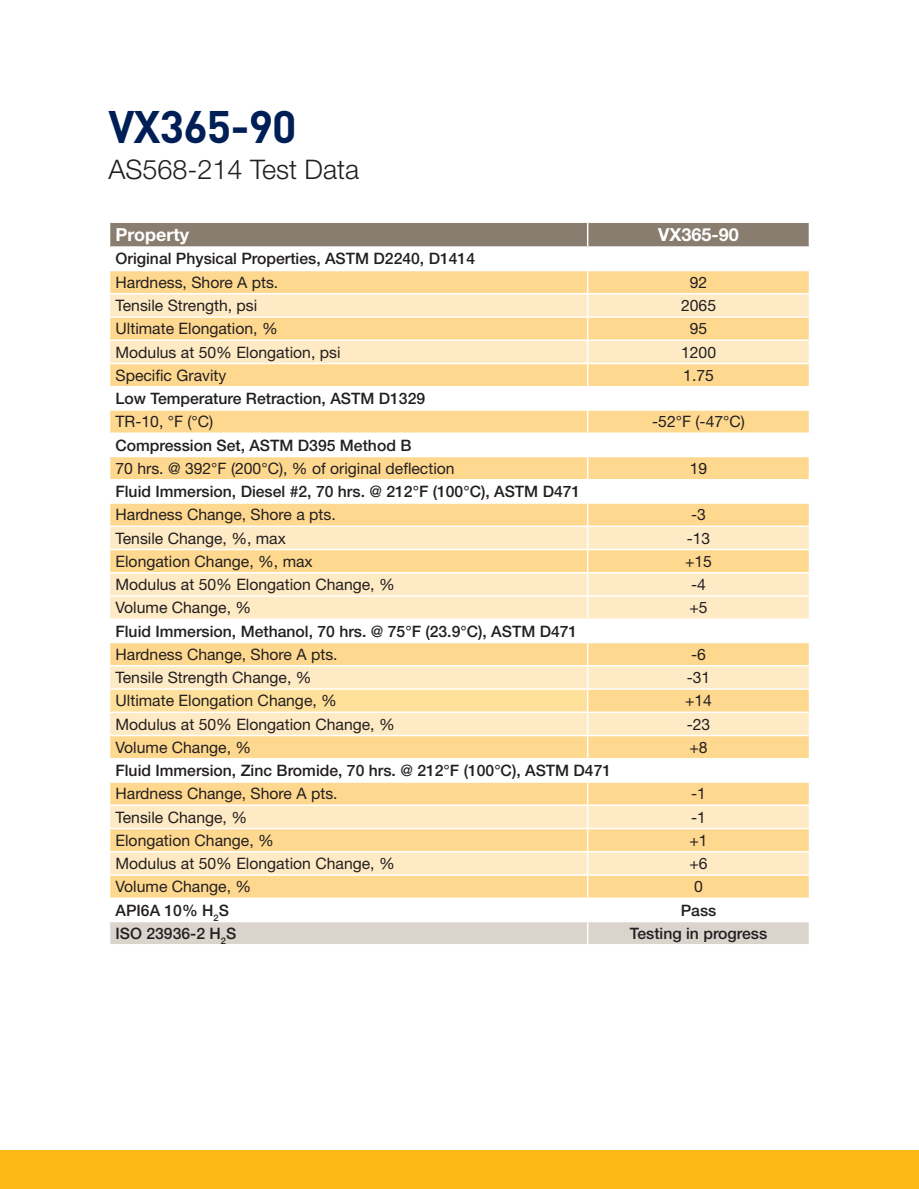
<style>
.page{position:relative;width:919px;height:1189px;background:#fff}
.page>*{position:absolute;margin:0;border:0;box-sizing:border-box;transform-origin:0 0}
.t1{font:700 45px "DINOT";letter-spacing:-.02em;color:#001f56}
.t2{font:300 27px "Helvetica Neue LT Std";color:#231f20}
.t3{font:700 18px "Helvetica Neue LT Std";color:#fff}
.t4{font:15.75px "Helvetica Neue LT Std";color:#231f20}
.t5{font:500 15.75px "Helvetica Neue LT Std";color:#231f20}
</style>
<div class="page">
<div style="left:0;top:1150px;width:919px;height:39px;background:#fcb814"></div>
<svg style="left:109px;top:222px;width:700px;height:722px"></svg>
<hr style="left:808px;top:922px;width:2px;height:22px;background:#fff">
<p class="t1" style="left:108px;top:96px;width:190px">VX365-90</p>
<p class="t2" style="left:108px;top:153px;width:252px">AS568-214 Test Data</p>
<p class="t3" style="left:115px;top:223px;width:75px">Property</p>
<p class="t3" style="left:658px;top:223px;width:82px">VX365-90</p>
<p class="t5" style="left:115px;top:249px;width:361px">Original Physical Properties, ASTM D2240, D1414</p>
<p class="t4" style="left:115px;top:273px;width:164px">Hardness, Shore A pts.</p>
<p class="t4" style="left:690px;top:273px;width:19px">92</p>
<p class="t4" style="left:115px;top:296px;width:143px">Tensile Strength, psi</p>
<p class="t4" style="left:681px;top:296px;width:37px">2065</p>
<p class="t4" style="left:115px;top:319px;width:164px">Ultimate Elongation, %</p>
<p class="t4" style="left:690px;top:319px;width:19px">95</p>
<p class="t4" style="left:115px;top:342px;width:226px">Modulus at 50% Elongation, psi</p>
<p class="t4" style="left:681px;top:342px;width:37px">1200</p>
<p class="t4" style="left:115px;top:366px;width:112px">Specific Gravity</p>
<p class="t4" style="left:683px;top:366px;width:32px">1.75</p>
<p class="t5" style="left:115px;top:389px;width:311px">Low Temperature Retraction, ASTM D1329</p>
<p class="t4" style="left:115px;top:412px;width:99px">TR-10, °F (°C)</p>
<p class="t4" style="left:652px;top:412px;width:94px">-52°F (-47°C)</p>
<p class="t5" style="left:115px;top:435px;width:297px">Compression Set, ASTM D395 Method B</p>
<p class="t4" style="left:115px;top:459px;width:341px">70 hrs. @ 392°F (200°C), % of original deflection</p>
<p class="t4" style="left:690px;top:459px;width:19px">19</p>
<p class="t5" style="left:115px;top:482px;width:466px">Fluid Immersion, Diesel #2, 70 hrs. @ 212°F (100°C), ASTM D471</p>
<p class="t4" style="left:115px;top:505px;width:222px">Hardness Change, Shore a pts.</p>
<p class="t4" style="left:691px;top:505px;width:16px">-3</p>
<p class="t4" style="left:115px;top:528px;width:172px">Tensile Change, %, max</p>
<p class="t4" style="left:687px;top:528px;width:25px">-13</p>
<p class="t4" style="left:115px;top:552px;width:199px">Elongation Change, %, max</p>
<p class="t4" style="left:685px;top:552px;width:28px">+15</p>
<p class="t4" style="left:115px;top:575px;width:281px">Modulus at 50% Elongation Change, %</p>
<p class="t4" style="left:691px;top:575px;width:16px">-4</p>
<p class="t4" style="left:115px;top:598px;width:137px">Volume Change, %</p>
<p class="t4" style="left:689px;top:598px;width:20px">+5</p>
<p class="t5" style="left:115px;top:621px;width:463px">Fluid Immersion, Methanol, 70 hrs. @ 75°F (23.9°C), ASTM D471</p>
<p class="t4" style="left:115px;top:645px;width:224px">Hardness Change, Shore A pts.</p>
<p class="t4" style="left:691px;top:645px;width:16px">-6</p>
<p class="t4" style="left:115px;top:668px;width:198px">Tensile Strength Change, %</p>
<p class="t4" style="left:687px;top:668px;width:25px">-31</p>
<p class="t4" style="left:115px;top:691px;width:223px">Ultimate Elongation Change, %</p>
<p class="t4" style="left:685px;top:691px;width:28px">+14</p>
<p class="t4" style="left:115px;top:714px;width:281px">Modulus at 50% Elongation Change, %</p>
<p class="t4" style="left:687px;top:714px;width:25px">-23</p>
<p class="t4" style="left:115px;top:738px;width:137px">Volume Change, %</p>
<p class="t4" style="left:689px;top:738px;width:20px">+8</p>
<p class="t5" style="left:115px;top:761px;width:497px">Fluid Immersion, Zinc Bromide, 70 hrs. @ 212°F (100°C), ASTM D471</p>
<p class="t4" style="left:115px;top:784px;width:224px">Hardness Change, Shore A pts.</p>
<p class="t4" style="left:691px;top:784px;width:16px">-1</p>
<p class="t4" style="left:115px;top:807px;width:133px">Tensile Change, %</p>
<p class="t4" style="left:691px;top:807px;width:16px">-1</p>
<p class="t4" style="left:115px;top:831px;width:160px">Elongation Change, %</p>
<p class="t4" style="left:689px;top:831px;width:20px">+1</p>
<p class="t4" style="left:115px;top:854px;width:281px">Modulus at 50% Elongation Change, %</p>
<p class="t4" style="left:689px;top:854px;width:20px">+6</p>
<p class="t4" style="left:115px;top:877px;width:137px">Volume Change, %</p>
<p class="t4" style="left:694px;top:877px;width:10px">0</p>
<p class="t5" style="left:115px;top:900px;width:115px">API6A 10% H<sub>2</sub>S</p>
<p class="t5" style="left:681px;top:900px;width:37px">Pass</p>
<p class="t5" style="left:115px;top:924px;width:122px">ISO 23936-2 H<sub>2</sub>S</p>
<p class="t5" style="left:630px;top:924px;width:139px">Testing in progress</p>
</div>
